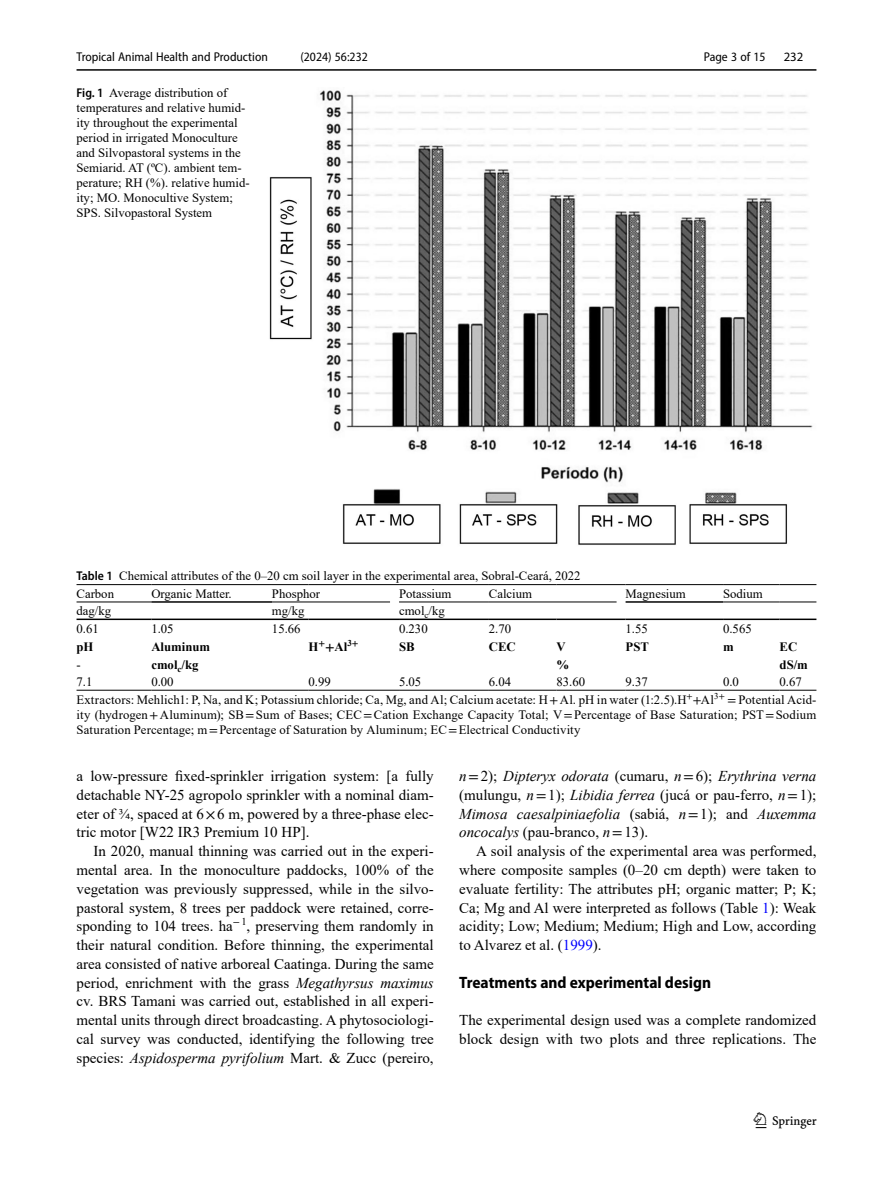
<style>
.page{position:relative;width:893px;height:1187px;background:#fff}
.page>*{position:absolute;margin:0;border:0;box-sizing:border-box;transform-origin:0 0}
.t1{font:22.5px "Springnew";color:#000}
.Head_2{font:700 semi-condensed 16.5px "Myriad Pro";color:#000}
.Body_Text_Indent{font:15px/18.8px "Times New Roman";color:#000;text-align:justify}
.Body_Text_Indent-2{font:italic 15px/18.8px "Times New Roman";color:#000;text-align:justify}
.Body_Text{font:15px/18.8px "Times New Roman";color:#000}
.Table_Footnote{font:12.75px/15px "Times New Roman";letter-spacing:.01em;color:#000;text-align:justify}
.Figure_Caption_Side{font:12.75px/15px "Times New Roman";color:#000}
.Table_Caption{font:12.75px "Times New Roman";color:#000}
.Table_Body{font:12.75px "Times New Roman";color:#000}
.Table_Head{font:12.75px "Times New Roman";color:#000}
.t2{font:semi-condensed 12.75px "Myriad Pro";color:#000}
.Table_Body-2{font:700 12.75px "Times New Roman";color:#000}
.Table_Head_Bridge_Ru{font:12.75px "Times New Roman";color:#000}
.t3{font:12.75px "Myriad Pro";color:#000}
.s1{font-family:"Myriad Pro";font-weight:600;font-stretch:semi-condensed}
.s2{font-family:"STIX"}
.s3{font-style:italic}
.s4{font-family:"STIX";font-style:normal}
.s5{font-style:normal}
.s6{color:#00f}
</style>
<div class="page">
<hr style="left:77px;top:69px;width:739px;height:2px;background:#000">
<hr style="left:151px;top:618px;width:121px;height:2px;background:#000">
<hr style="left:489px;top:618px;width:67px;height:2px;background:#000">
<hr style="left:556px;top:618px;width:70px;height:2px;background:#000">
<hr style="left:626px;top:618px;width:97px;height:2px;background:#000">
<hr style="left:723px;top:618px;width:57px;height:2px;background:#000">
<hr style="left:780px;top:618px;width:36px;height:2px;background:#000">
<hr style="left:151px;top:584px;width:121px;height:1px;background:#000">
<hr style="left:151px;top:601px;width:121px;height:1px;background:#000">
<hr style="left:399px;top:584px;width:90px;height:1px;background:#000">
<hr style="left:626px;top:584px;width:97px;height:1px;background:#000">
<hr style="left:626px;top:601px;width:97px;height:1px;background:#000">
<hr style="left:77px;top:601px;width:74px;height:1px;background:#000">
<hr style="left:77px;top:618px;width:74px;height:2px;background:#000">
<hr style="left:272px;top:618px;width:36px;height:2px;background:#000">
<hr style="left:308px;top:618px;width:91px;height:2px;background:#000">
<hr style="left:399px;top:601px;width:90px;height:1px;background:#000">
<hr style="left:399px;top:618px;width:90px;height:2px;background:#000">
<hr style="left:151px;top:689px;width:121px;height:1px;background:#000">
<hr style="left:272px;top:689px;width:36px;height:1px;background:#000">
<hr style="left:308px;top:689px;width:91px;height:1px;background:#000">
<hr style="left:399px;top:689px;width:90px;height:1px;background:#000">
<hr style="left:489px;top:689px;width:67px;height:1px;background:#000">
<hr style="left:556px;top:689px;width:70px;height:1px;background:#000">
<hr style="left:626px;top:689px;width:97px;height:1px;background:#000">
<hr style="left:723px;top:689px;width:57px;height:1px;background:#000">
<hr style="left:780px;top:689px;width:36px;height:1px;background:#000">
<hr style="left:77px;top:689px;width:74px;height:1px;background:#000">
<hr style="left:77px;top:584px;width:74px;height:1px;background:#000">
<hr style="left:723px;top:584px;width:57px;height:1px;background:#000">
<hr style="left:780px;top:584px;width:36px;height:1px;background:#000">
<hr style="left:723px;top:601px;width:57px;height:1px;background:#000">
<hr style="left:780px;top:601px;width:36px;height:1px;background:#000">
<hr style="left:489px;top:584px;width:67px;height:1px;background:#000">
<hr style="left:556px;top:584px;width:70px;height:1px;background:#000">
<hr style="left:272px;top:584px;width:36px;height:1px;background:#000">
<hr style="left:308px;top:584px;width:91px;height:1px;background:#000">
<hr style="left:272px;top:601px;width:118px;height:1px;background:#000">
<hr style="left:489px;top:601px;width:128px;height:1px;background:#000">
<img style="left:269px;top:90px;width:544px;height:455px">
<p class="t2" style="left:77px;top:49px;width:193px">Tropical Animal Health and Production</p>
<p class="t2" style="left:300px;top:49px;width:69px">(2024) 56:232</p>
<p class="Figure_Caption_Side" style="left:77px;top:84px;width:175px"><span class="s1">Fig. 1</span> Average distribution of temperatures and relative humid&shy;ity throughout the experimental period in irrigated Monoculture and Silvopastoral systems in the<br>Semiarid. AT (ºC). ambient tem&shy;perature; RH (%). relative humid&shy;ity; MO. Monocultive System;<br>SPS. Silvopastoral System</p>
<p class="t2" style="left:704px;top:49px;width:63px">Page 3 of 15</p>
<p class="t3" style="left:784px;top:48px;width:21px">232</p>
<p class="Table_Caption" style="left:77px;top:567px;width:505px"><span class="s1">Table 1</span> Chemical attributes of the 0–20 cm soil layer in the experimental area, Sobral-Ceará, 2022</p>
<p class="Table_Head" style="left:77px;top:584px;width:39px">Carbon</p>
<p class="Table_Head" style="left:151px;top:584px;width:82px">Organic Matter.</p>
<p class="Table_Head_Bridge_Ru" style="left:272px;top:584px;width:50px">Phosphor</p>
<p class="Table_Head" style="left:399px;top:584px;width:54px">Potassium</p>
<p class="Table_Head_Bridge_Ru" style="left:489px;top:584px;width:45px">Calcium</p>
<p class="Table_Head" style="left:626px;top:584px;width:62px">Magnesium</p>
<p class="Table_Head" style="left:723px;top:584px;width:41px">Sodium</p>
<p class="Table_Head" style="left:77px;top:601px;width:36px">dag/kg</p>
<p class="Table_Head" style="left:272px;top:601px;width:34px">mg/kg</p>
<p class="Table_Head" style="left:399px;top:601px;width:47px">cmol<sub>c</sub>/kg</p>
<p class="Table_Body" style="left:77px;top:620px;width:24px">0.61</p>
<p class="Table_Body" style="left:151px;top:620px;width:24px">1.05</p>
<p class="Table_Body" style="left:272px;top:620px;width:30px">15.66</p>
<p class="Table_Body" style="left:399px;top:620px;width:30px">0.230</p>
<p class="Table_Body" style="left:489px;top:620px;width:24px">2.70</p>
<p class="Table_Body" style="left:626px;top:620px;width:24px">1.55</p>
<p class="Table_Body" style="left:723px;top:620px;width:30px">0.565</p>
<p class="Table_Body-2" style="left:77px;top:637px;width:19px">pH</p>
<p class="Table_Body-2" style="left:151px;top:637px;width:60px">Aluminum</p>
<p class="Table_Body-2" style="left:308px;top:637px;width:52px">H<sup>+</sup><span class="s2">+</span>Al<sup>3</sup><sup>+</sup></p>
<p class="Table_Body-2" style="left:399px;top:637px;width:17px">SB</p>
<p class="Table_Body-2" style="left:489px;top:637px;width:28px">CEC</p>
<p class="Table_Body-2" style="left:556px;top:637px;width:11px">V</p>
<p class="Table_Body-2" style="left:626px;top:637px;width:25px">PST</p>
<p class="Table_Body-2" style="left:723px;top:637px;width:12px">m</p>
<p class="Table_Body-2" style="left:780px;top:637px;width:19px">EC</p>
<p class="Table_Body" style="left:77px;top:655px;width:6px">-</p>
<p class="Table_Body-2" style="left:151px;top:655px;width:49px">cmol<sub>c</sub>/kg</p>
<p class="Table_Body-2" style="left:556px;top:655px;width:14px">%</p>
<p class="Table_Body-2" style="left:780px;top:655px;width:30px">dS/m</p>
<p class="Table_Body" style="left:77px;top:672px;width:17px">7.1</p>
<p class="Table_Body" style="left:151px;top:672px;width:24px">0.00</p>
<p class="Table_Body" style="left:308px;top:672px;width:24px">0.99</p>
<p class="Table_Body" style="left:399px;top:672px;width:24px">5.05</p>
<p class="Table_Body" style="left:489px;top:672px;width:24px">6.04</p>
<p class="Table_Body" style="left:556px;top:672px;width:30px">83.60</p>
<p class="Table_Body" style="left:626px;top:672px;width:24px">9.37</p>
<p class="Table_Body" style="left:723px;top:672px;width:17px">0.0</p>
<p class="Table_Body" style="left:780px;top:672px;width:24px">0.67</p>
<p class="Table_Footnote" style="left:77px;top:691px;width:741px">Extractors: Mehlich1: P, Na, and K; Potassium chloride; Ca, Mg, and Al; Calcium acetate: H<span class="s2">+</span>Al. pH in water (1:2.5).H<sup>+</sup><span class="s2">+</span>Al<sup>3</sup><sup>+</sup> <span class="s2">=</span> Potential Acid&shy;ity (hydrogen<span class="s2">+</span>Aluminum); SB<span class="s2">=</span>Sum of Bases; CEC<span class="s2">=</span>Cation Exchange Capacity Total; V<span class="s2">=</span>Percentage of Base Saturation; PST<span class="s2">=</span>Sodium Saturation Percentage; m<span class="s2">=</span>Percentage of Saturation by Aluminum; EC<span class="s2">=</span>Electrical Conductivity</p>
<p class="Body_Text_Indent" style="left:77px;top:766px;width:359px">a low-pressure fixed-sprinkler irrigation system: [a fully detachable NY-25 agropolo sprinkler with a nominal diam&shy;eter of ¾, spaced at 6<span class="s2">×</span>6 m, powered by a three-phase elec&shy;tric motor [W22 IR3 Premium 10 HP].</p>
<p class="Body_Text_Indent" style="left:77px;top:841px;width:359px;text-indent:17px">In 2020, manual thinning was carried out in the experi&shy;mental area. In the monoculture paddocks, 100% of the vegetation was previously suppressed, while in the silvo&shy;pastoral system, 8 trees per paddock were retained, corre&shy;sponding to 104 trees. ha<sup>−</sup><sup>1</sup>, preserving them randomly in their natural condition. Before thinning, the experimental area consisted of native arboreal Caatinga. During the same period, enrichment with the grass <span class="s3">Megathyrsus maximus </span>cv. BRS Tamani was carried out, established in all experi&shy;mental units through direct broadcasting. A phytosociologi&shy;cal survey was conducted, identifying the following tree species: <span class="s3">Aspidosperma pyrifolium</span> Mart. &amp; Zucc (pereiro,</p>
<p class="Body_Text_Indent-2" style="left:459px;top:766px;width:359px">n<span class="s4">=</span><span class="s5">2);</span> Dipteryx odorata <span class="s5">(cumaru,</span> n<span class="s4">=</span><span class="s5">6);</span> Erythrina verna <span class="s5">(mulungu,</span> n<span class="s4">=</span><span class="s5">1);</span> Libidia ferrea <span class="s5">(jucá or pau-ferro,</span> n<span class="s4">=</span><span class="s5">1); </span>Mimosa caesalpiniaefolia <span class="s5">(sabiá,</span> n<span class="s4">=</span><span class="s5">1); and</span> Auxemma oncocalys <span class="s5">(pau-branco,</span> n<span class="s4">=</span><span class="s5">13).</span></p>
<p class="Body_Text_Indent" style="left:459px;top:841px;width:359px;text-indent:17px">A soil analysis of the experimental area was performed, where composite samples (0–20 cm depth) were taken to evaluate fertility: The attributes pH; organic matter; P; K; Ca; Mg and Al were interpreted as follows (Table <span class="s6">1</span>): Weak acidity; Low; Medium; Medium; High and Low, according to Alvarez et al. (<span class="s6">1999</span>).</p>
<p class="Head_2" style="left:459px;top:971px;width:253px">Treatments and experimental design</p>
<p class="Body_Text" style="left:459px;top:1010px;width:359px">The experimental design used was a complete randomized block design with two plots and three replications. The</p>
<h1 class="t1" style="left:756px;top:1107px;width:63px">1 3</h1>
</div>
